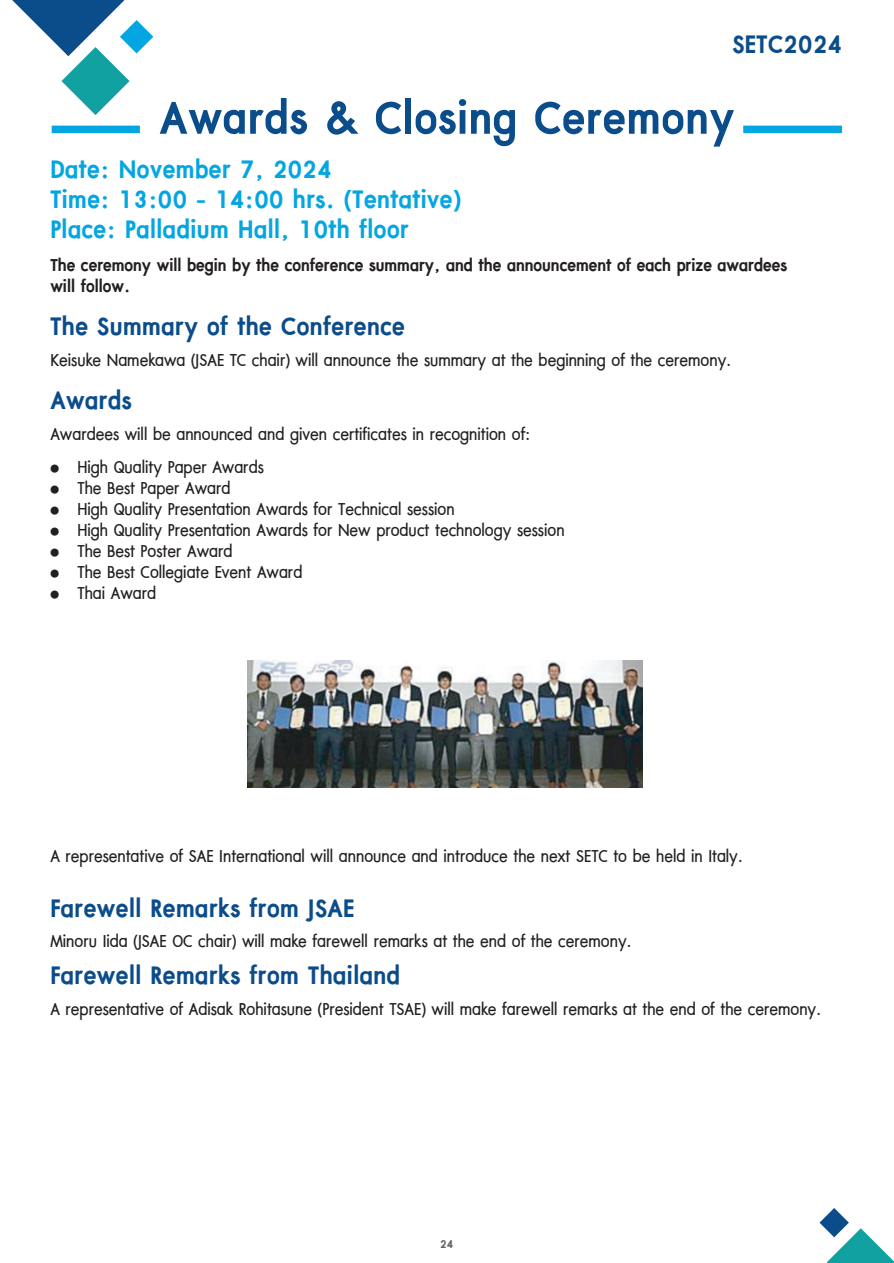
<style>
.page{position:relative;width:894px;height:1263px;background:#fff}
.page>*{position:absolute;margin:0;border:0;box-sizing:border-box;transform-origin:0 0}
.t1{font:700 60px "DB Brand Voice X";letter-spacing:.015em;color:#0b4c8b}
.t2{font:700 33px "DB Brand Voice X";letter-spacing:.015em;color:#0b4c8b}
.t3{font:700 33px/30px "DB Brand Voice X";letter-spacing:.015em;color:#04a6e1}
.t4{font:22.5px "DB Brand Voice X";color:#231f20}
.t5{font:700 22.5px/21px "DB Brand Voice X";color:#231f20}
.t6{font:700 15px "DB Brand Voice X";color:#5f646a}
</style>
<div class="page">
<svg style="left:12px;top:0;width:141px;height:115px"></svg>
<svg style="left:819px;top:1208px;width:74px;height:54px"></svg>
<div style="left:52px;top:126px;width:88px;height:7px;background:#04a6e1"></div>
<div style="left:743px;top:126px;width:98px;height:7px;background:#04a6e1"></div>
<img style="left:247px;top:660px;width:395px;height:127px">
<h2 class="t2" style="left:732px;top:28px;width:111px">SETC2024</h2>
<h1 class="t1" style="left:159px;top:88px;width:576px">Awards &amp; Closing Ceremony</h1>
<h2 class="t3" style="left:50px;top:156px;width:412px">Date: November 7, 2024<br>Time: 13:00 - 14:00 hrs. (Tentative)<br>Place: Palladium Hall, 10th floor</h2>
<p class="t5" style="left:50px;top:255px;width:738px">The ceremony will begin by the conference summary, and the announcement of each prize awardees will follow.</p>
<h2 class="t2" style="left:50px;top:310px;width:356px">The Summary of the Conference</h2>
<p class="t4" style="left:50px;top:349px;width:682px">Keisuke Namekawa (JSAE TC chair) will announce the summary at the beginning of the ceremony.</p>
<h2 class="t2" style="left:50px;top:384px;width:83px">Awards</h2>
<p class="t4" style="left:50px;top:423px;width:481px">Awardees will be announced and given certificates in recognition of:</p>
<p class="t4" style="left:50px;top:455px;width:215px">• High Quality Paper Awards</p>
<p class="t4" style="left:50px;top:476px;width:182px">• The Best Paper Award</p>
<p class="t4" style="left:50px;top:497px;width:405px">• High Quality Presentation Awards for Technical session</p>
<p class="t4" style="left:50px;top:518px;width:515px">• High Quality Presentation Awards for New product technology session</p>
<p class="t4" style="left:50px;top:539px;width:183px">• The Best Poster Award</p>
<p class="t4" style="left:50px;top:560px;width:253px">• The Best Collegiate Event Award</p>
<p class="t4" style="left:50px;top:581px;width:107px">• Thai Award</p>
<p class="t4" style="left:50px;top:845px;width:694px">A representative of SAE International will announce and introduce the next SETC to be held in Italy.</p>
<h2 class="t2" style="left:50px;top:891px;width:305px">Farewell Remarks from JSAE</h2>
<p class="t4" style="left:50px;top:929px;width:583px">Minoru Iida (JSAE OC chair) will make farewell remarks at the end of the ceremony.</p>
<h2 class="t2" style="left:50px;top:959px;width:351px">Farewell Remarks from Thailand</h2>
<p class="t4" style="left:50px;top:997px;width:772px">A representative of Adisak Rohitasune (President TSAE) will make farewell remarks at the end of the ceremony.</p>
<p class="t6" style="left:440px;top:1236px;width:15px">24</p>
</div>
